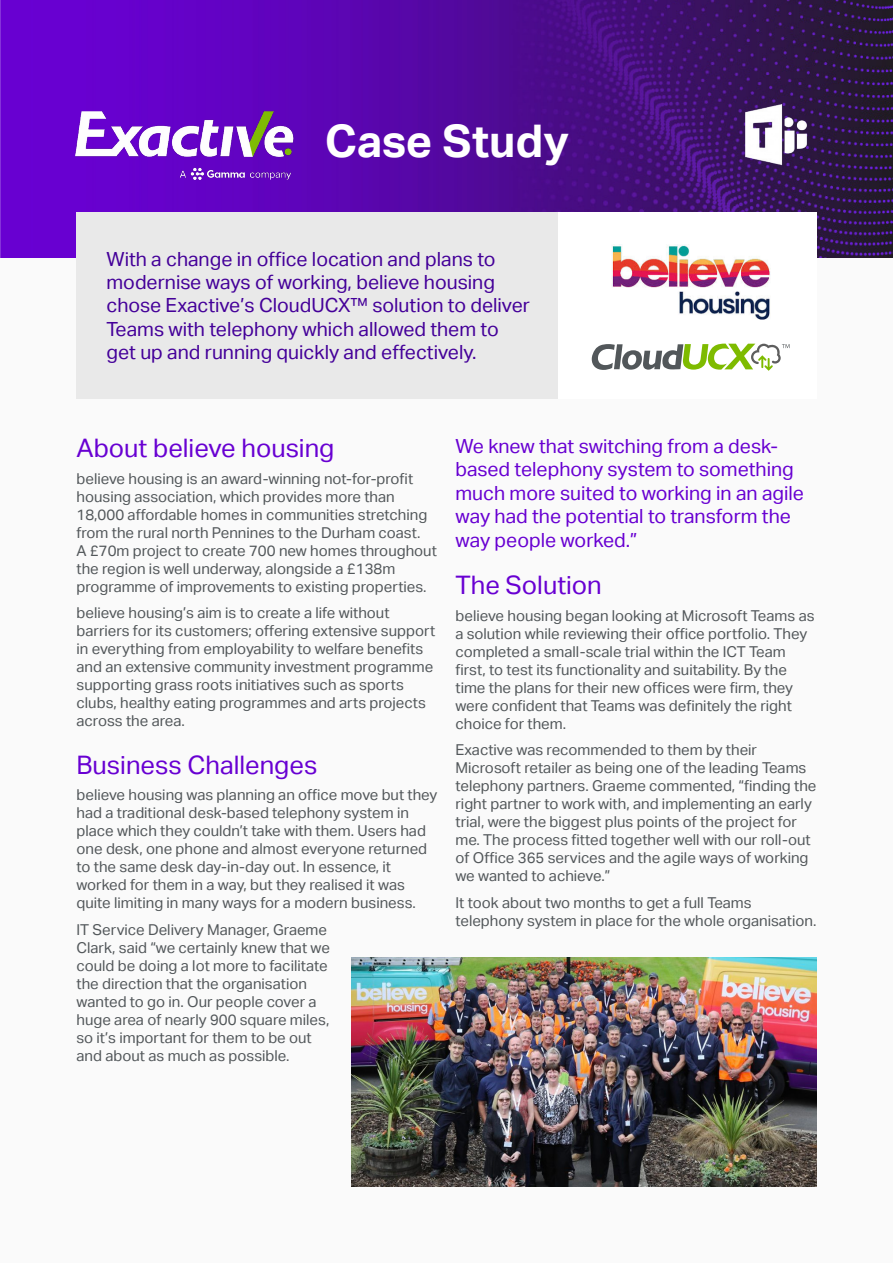
<style>
.page{position:relative;width:893px;height:1263px;background:#fff}
.page>*{position:absolute;margin:0;border:0;box-sizing:border-box;transform-origin:0 0}
.t1{font:700 45px "Aktiv Grotesk";color:#fff}
.t2{font:25.5px "Aktiv Grotesk";color:#6800d2}
.t3{font:19.5px/23.4px "Aktiv Grotesk";color:#409}
.t4{font:19.5px/23.4px "Aktiv Grotesk";color:#6800d2}
.t5{font:15px/18px "Aktiv Grotesk";color:#52575a}
</style>
<div class="page">
<div style="left:0;top:255px;width:893px;height:1008px;background:#fafafa"></div>
<img style="left:0;top:0;width:893px;height:257px">
<img style="left:63px;top:102px;width:245px;height:86px">
<div style="left:558px;top:212px;width:258px;height:186px;background:#fff"></div>
<div style="left:77px;top:212px;width:481px;height:186px;background:#e9e9e9"></div>
<img style="left:611px;top:244px;width:159px;height:75px">
<img style="left:351px;top:958px;width:465px;height:229px">
<svg style="left:592px;top:344px;width:197px;height:27px"></svg>
<img style="left:735px;top:97px;width:81px;height:76px">
<h1 class="t1" style="left:325px;top:115px;width:246px">Case Study</h1>
<h3 class="t3" style="left:107px;top:247px;width:425px">With a change in office location and plans to modernise ways of working, believe housing chose Exactive’s CloudUCX™ solution to deliver Teams with telephony which allowed them to get up and running quickly and effectively.</h3>
<h2 class="t2" style="left:77px;top:434px;width:259px">About believe housing</h2>
<p class="t5" style="left:77px;top:470px;width:362px">believe housing is an award-winning not-for-profit housing association, which provides more than 18,000 affordable homes in communities stretching from the rural north Pennines to the Durham coast.<br>A £70m project to create 700 new homes throughout the region is well underway, alongside a £138m programme of improvements to existing properties.</p>
<p class="t5" style="left:77px;top:604px;width:360px">believe housing’s aim is to create a life without barriers for its customers; offering extensive support in everything from employability to welfare benefits and an extensive community investment programme supporting grass roots initiatives such as sports clubs, healthy eating programmes and arts projects across the area.</p>
<h2 class="t2" style="left:77px;top:750px;width:242px">Business Challenges</h2>
<p class="t5" style="left:77px;top:786px;width:362px">believe housing was planning an office move but they had a traditional desk-based telephony system in place which they couldn’t take with them. Users had one desk, one phone and almost everyone returned to the same desk day-in-day out. In essence, it worked for them in a way, but they realised it was quite limiting in many ways for a modern business.</p>
<p class="t5" style="left:77px;top:921px;width:255px">IT Service Delivery Manager, Graeme Clark, said “we certainly knew that we could be doing a lot more to facilitate the direction that the organisation wanted to go in. Our people cover a huge area of nearly 900 square miles, so it’s important for them to be out and about as much as possible.</p>
<h3 class="t4" style="left:455px;top:435px;width:350px">We knew that switching from a desk&shy;based telephony system to something much more suited to working in an agile way had the potential to transform the way people worked.”</h3>
<h2 class="t2" style="left:455px;top:570px;width:148px">The Solution</h2>
<p class="t5" style="left:455px;top:606px;width:361px">believe housing began looking at Microsoft Teams as a solution while reviewing their office portfolio. They completed a small-scale trial within the ICT Team first, to test its functionality and suitability. By the time the plans for their new offices were firm, they were confident that Teams was definitely the right choice for them.</p>
<p class="t5" style="left:455px;top:741px;width:362px">Exactive was recommended to them by their Microsoft retailer as being one of the leading Teams telephony partners. Graeme commented, “finding the right partner to work with, and implementing an early trial, were the biggest plus points of the project for me. The process fitted together well with our roll-out of Office 365 services and the agile ways of working we wanted to achieve.”</p>
<p class="t5" style="left:455px;top:893px;width:362px">It took about two months to get a full Teams telephony system in place for the whole organisation.</p>
</div>
